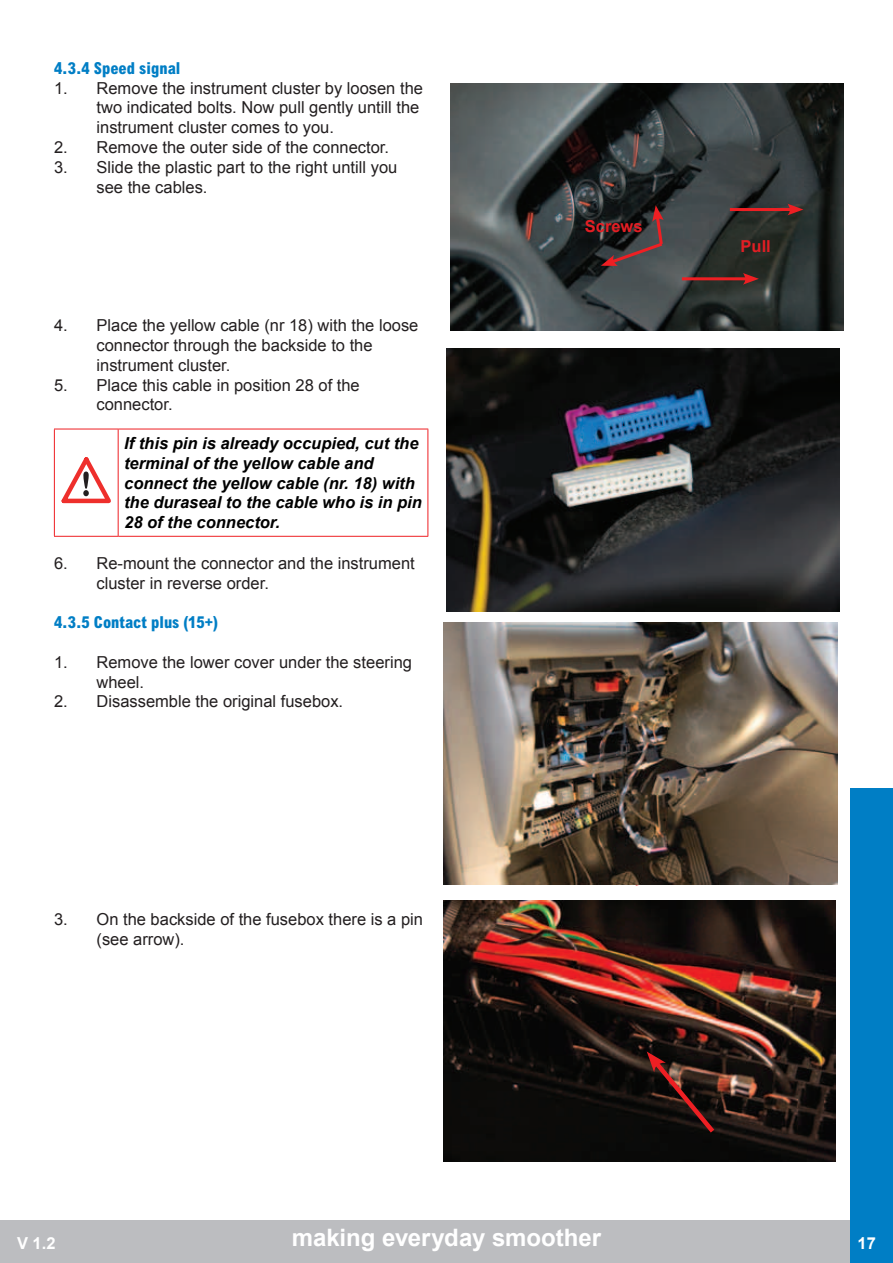
<style>
.page{position:relative;width:893px;height:1263px;background:#fff}
.page>*{position:absolute;margin:0;border:0;box-sizing:border-box;transform-origin:0 0}
.t1{font:700 24px "Arial";color:#fff}
.t2{font:16.5px/19.8px "Arial";color:#231f20}
.t3{font:italic 700 16.5px/19.8px "Arial";color:#000}
.t4{font:800 condensed 16.5px "Arial MT Std";color:#007ec5}
.t5{font:700 16.5px "Arial";color:#e31e24}
.t6{font:700 16.5px "Arial";color:#fff}
</style>
<div class="page">
<div style="left:0;top:1220px;width:893px;height:43px;background:#bcbdc0"></div>
<div style="left:850px;top:789px;width:43px;height:474px;background:#007ec5"></div>
<svg style="left:635px;top:884px;width:40px;height:2px"></svg>
<img style="left:444px;top:623px;width:393px;height:261px">
<img style="left:444px;top:900px;width:392px;height:261px">
<svg style="left:647px;top:1051px;width:72px;height:86px"></svg>
<img style="left:450px;top:84px;width:394px;height:247px">
<hr style="left:730px;top:208px;width:63px;height:3px;background:#ee1f23">
<svg style="left:787px;top:204px;width:16px;height:11px"></svg>
<hr style="left:682px;top:277px;width:66px;height:3px;background:#ee1f23">
<svg style="left:743px;top:273px;width:16px;height:12px"></svg>
<svg style="left:601px;top:205px;width:64px;height:61px"></svg>
<img style="left:446px;top:349px;width:394px;height:262px">
<hr style="left:54px;top:429px;width:64px;height:1px;background:#ee1f23">
<hr style="left:54px;top:429px;width:1px;height:107px;background:#ee1f23">
<hr style="left:118px;top:429px;width:310px;height:1px;background:#ee1f23">
<hr style="left:118px;top:429px;width:1px;height:107px;background:#ee1f23">
<hr style="left:428px;top:429px;width:1px;height:107px;background:#ee1f23">
<hr style="left:54px;top:536px;width:64px;height:1px;background:#ee1f23">
<hr style="left:118px;top:536px;width:310px;height:1px;background:#ee1f23">
<svg style="left:62px;top:457px;width:49px;height:46px"></svg>
<p class="t4" style="left:54px;top:58px;width:128px">4.3.4 Speed signal</p>
<p class="t2" style="left:97px;top:78px;width:328px;text-indent:-43px">1. Remove the instrument cluster by loosen the two indicated bolts. Now pull gently untill the instrument cluster comes to you.</p>
<p class="t2" style="left:54px;top:137px;width:337px">2. Remove the outer side of the connector.</p>
<p class="t2" style="left:97px;top:157px;width:302px;text-indent:-43px">3. Slide the plastic part to the right untill you see the cables.</p>
<p class="t2" style="left:97px;top:316px;width:323px;text-indent:-43px">4. Place the yellow cable (nr 18) with the loose connector through the backside to the instrument cluster.</p>
<p class="t2" style="left:97px;top:375px;width:265px;text-indent:-43px">5. Place this cable in position 28 of the connector.</p>
<p class="t3" style="left:124px;top:434px;width:299px">If this pin is already occupied, cut the terminal of the yellow cable and connect the yellow cable (nr. 18) with the duraseal to the cable who is in pin 28 of the connector.</p>
<p class="t2" style="left:97px;top:553px;width:320px;text-indent:-43px">6. Re-mount the connector and the instrument cluster in reverse order.</p>
<p class="t4" style="left:54px;top:612px;width:165px">4.3.5 Contact plus (15+)</p>
<p class="t2" style="left:97px;top:652px;width:317px;text-indent:-43px">1. Remove the lower cover under the steering wheel.</p>
<p class="t2" style="left:54px;top:692px;width:291px">2. Disassemble the original fusebox.</p>
<p class="t2" style="left:97px;top:910px;width:328px;text-indent:-43px">3. On the backside of the fusebox there is a pin (see arrow).</p>
<p class="t5" style="left:585px;top:216px;width:59px">Screws</p>
<p class="t5" style="left:741px;top:235px;width:32px">Pull</p>
<p class="t6" style="left:17px;top:1232px;width:40px">V 1.2</p>
<h1 class="t1" style="left:292px;top:1222px;width:311px">making everyday smoother</h1>
<p class="t6" style="left:858px;top:1232px;width:20px">17</p>
</div>
